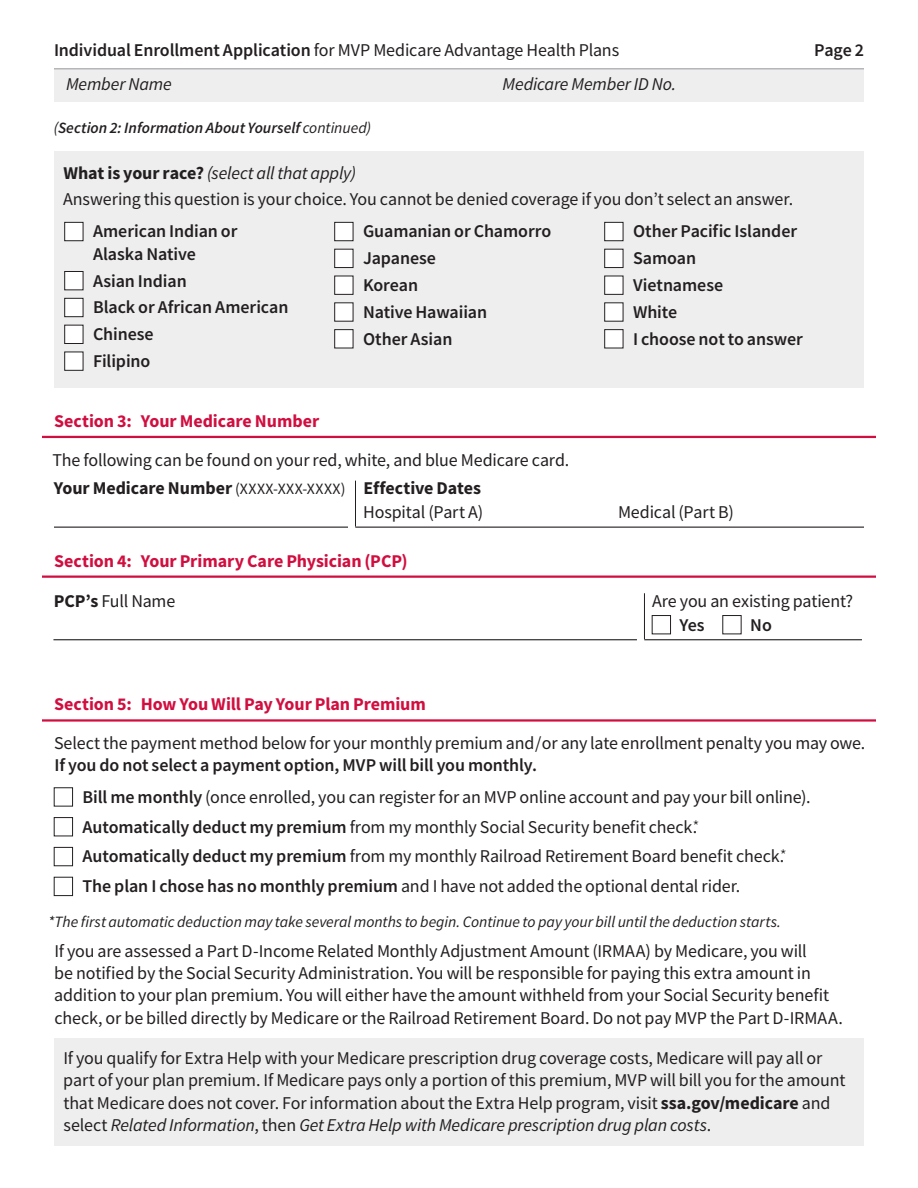
<style>
.page{position:relative;width:918px;height:1188px;background:#fff}
.page>*{position:absolute;margin:0;border:0;box-sizing:border-box;transform-origin:0 0}
.Form_Body{font:18px/22.4px "Source Sans Pro";letter-spacing:-.01em;color:#231f20}
.Form_Body-2{font:600 18px/22.4px "Source Sans Pro";letter-spacing:-.005em;color:#231f20}
.Section_Heading{font:700 18px "Source Sans Pro";letter-spacing:-.005em;color:#d10e40}
.Cell_Label{font:18px "Source Sans Pro";letter-spacing:-.01em;color:#231f20}
.Form_Body-3{font:italic 18px "Source Sans Pro";letter-spacing:-.01em;color:#231f20}
.Cell_Label-2{font:700 18px "Source Sans Pro";letter-spacing:-.005em;color:#231f20}
.Form_Body-4{font:italic 15.75px "Source Sans Pro";letter-spacing:-.005em;color:#231f20}
.Form_Body-5{font:italic 600 15.75px "Source Sans Pro";color:#231f20}
.s1{font-weight:600}
.s2{font-weight:400}
.s3{font-weight:700;font-style:normal}
.s4{font-weight:400;font-size:15.75px}
.s5{font-weight:700}
.s6{font-weight:300}
.s7{font-style:italic}
</style>
<div class="page">
<div style="left:54px;top:151px;width:810px;height:237px;background:#eeeeef"></div>
<div style="left:65px;top:222px;width:18px;height:19px;background:#fff"></div>
<div style="left:64px;top:222px;width:19px;height:19px;border:1px solid #231f20"></div>
<div style="left:65px;top:271px;width:18px;height:19px;background:#fff"></div>
<div style="left:64px;top:271px;width:19px;height:19px;border:1px solid #231f20"></div>
<div style="left:65px;top:298px;width:18px;height:19px;background:#fff"></div>
<div style="left:64px;top:298px;width:19px;height:19px;border:1px solid #231f20"></div>
<div style="left:65px;top:325px;width:18px;height:19px;background:#fff"></div>
<div style="left:64px;top:325px;width:19px;height:19px;border:1px solid #231f20"></div>
<div style="left:65px;top:352px;width:18px;height:18px;background:#fff"></div>
<div style="left:64px;top:352px;width:19px;height:19px;border:1px solid #231f20"></div>
<div style="left:335px;top:222px;width:18px;height:19px;background:#fff"></div>
<div style="left:334px;top:222px;width:19px;height:19px;border:1px solid #231f20"></div>
<div style="left:335px;top:249px;width:18px;height:19px;background:#fff"></div>
<div style="left:334px;top:249px;width:19px;height:19px;border:1px solid #231f20"></div>
<div style="left:335px;top:276px;width:18px;height:18px;background:#fff"></div>
<div style="left:334px;top:276px;width:19px;height:19px;border:1px solid #231f20"></div>
<div style="left:335px;top:303px;width:18px;height:18px;background:#fff"></div>
<div style="left:335px;top:330px;width:18px;height:18px;background:#fff"></div>
<div style="left:334px;top:329px;width:19px;height:19px;border:1px solid #231f20"></div>
<div style="left:605px;top:222px;width:18px;height:19px;background:#fff"></div>
<div style="left:604px;top:222px;width:19px;height:19px;border:1px solid #231f20"></div>
<div style="left:605px;top:249px;width:18px;height:19px;background:#fff"></div>
<div style="left:604px;top:249px;width:19px;height:19px;border:1px solid #231f20"></div>
<div style="left:605px;top:276px;width:18px;height:18px;background:#fff"></div>
<div style="left:604px;top:276px;width:19px;height:19px;border:1px solid #231f20"></div>
<div style="left:605px;top:303px;width:18px;height:18px;background:#fff"></div>
<div style="left:605px;top:330px;width:18px;height:18px;background:#fff"></div>
<div style="left:604px;top:329px;width:19px;height:19px;border:1px solid #231f20"></div>
<hr style="left:42px;top:436px;width:834px;height:2px;background:#d10e40">
<hr style="left:42px;top:576px;width:834px;height:2px;background:#d10e40">
<hr style="left:42px;top:719px;width:834px;height:3px;background:#d10e40">
<div style="left:54px;top:1038px;width:810px;height:108px;background:#eeeeef"></div>
<hr style="left:355px;top:527px;width:509px;height:1px;background:#231f20">
<hr style="left:355px;top:481px;width:1px;height:46px;background:#231f20">
<hr style="left:54px;top:527px;width:294px;height:1px;background:#231f20">
<div style="left:54px;top:788px;width:19px;height:18px;border:1px solid #231f20"></div>
<div style="left:54px;top:817px;width:19px;height:19px;border:1px solid #231f20"></div>
<div style="left:54px;top:847px;width:19px;height:19px;border:1px solid #231f20"></div>
<div style="left:54px;top:877px;width:19px;height:19px;border:1px solid #231f20"></div>
<div style="left:54px;top:69px;width:810px;height:33px;background:#eeeeef"></div>
<hr style="left:54px;top:68px;width:810px;height:1px;background:#939598">
<hr style="left:644px;top:639px;width:218px;height:1px;background:#231f20">
<hr style="left:644px;top:593px;width:1px;height:46px;background:#231f20">
<hr style="left:53px;top:639px;width:584px;height:1px;background:#231f20">
<div style="left:652px;top:615px;width:19px;height:19px;border:1px solid #231f20"></div>
<div style="left:723px;top:615px;width:18px;height:19px;border:1px solid #231f20"></div>
<p class="Form_Body" style="left:54px;top:38px;width:567px"><span class="s1">Individual Enrollment Application</span> for MVP Medicare Advantage Health Plans</p>
<p class="Form_Body-2" style="left:814px;top:38px;width:51px">Page 2</p>
<p class="Form_Body-3" style="left:66px;top:72px;width:107px">Member Name</p>
<p class="Form_Body-3" style="left:502px;top:72px;width:175px">Medicare Member ID No.</p>
<p class="Form_Body-5" style="left:54px;top:117px;width:319px"><span class="s2">(</span>Section 2: Information About Yourself <span class="s2">continued)</span></p>
<p class="Form_Body-3" style="left:64px;top:162px;width:294px"><span class="s3">What is your race?</span> (select all that apply)</p>
<p class="Form_Body" style="left:63px;top:187px;width:732px">Answering this question is your choice. You cannot be denied coverage if you don’t select an answer.</p>
<p class="Form_Body-2" style="left:93px;top:220px;width:146px">American Indian or<br>Alaska Native</p>
<p class="Form_Body-2" style="left:93px;top:269px;width:95px">Asian Indian</p>
<p class="Form_Body-2" style="left:93px;top:296px;width:197px">Black or African American</p>
<p class="Form_Body-2" style="left:93px;top:323px;width:62px">Chinese</p>
<p class="Form_Body-2" style="left:93px;top:350px;width:59px">Filipino</p>
<p class="Form_Body-2" style="left:633px;top:220px;width:166px">Other Pacific Islander</p>
<p class="Form_Body-2" style="left:633px;top:247px;width:65px">Samoan</p>
<p class="Form_Body-2" style="left:633px;top:274px;width:92px">Vietnamese</p>
<p class="Form_Body-2" style="left:633px;top:301px;width:46px">White</p>
<p class="Form_Body-2" style="left:633px;top:327px;width:171px">I choose not to answer</p>
<p class="Form_Body-2" style="left:363px;top:220px;width:190px">Guamanian or Chamorro</p>
<p class="Form_Body-2" style="left:363px;top:247px;width:75px">Japanese</p>
<p class="Form_Body-2" style="left:363px;top:274px;width:57px">Korean</p>
<p class="Form_Body-2" style="left:363px;top:301px;width:126px">Native Hawaiian</p>
<p class="Form_Body-2" style="left:363px;top:327px;width:91px">Other Asian</p>
<p class="Section_Heading" style="left:54px;top:409px;width:267px">Section 3: Your Medicare Number</p>
<p class="Form_Body" style="left:52px;top:448px;width:519px">The following can be found on your red, white, and blue Medicare card.</p>
<p class="Cell_Label-2" style="left:54px;top:476px;width:293px">Your Medicare Number <span class="s4">(XXXX-XXX-XXXX)</span></p>
<p class="Cell_Label-2" style="left:363px;top:476px;width:119px">Effective Dates</p>
<p class="Cell_Label" style="left:363px;top:500px;width:122px">Hospital (Part A)</p>
<p class="Cell_Label" style="left:618px;top:500px;width:117px">Medical (Part B)</p>
<p class="Section_Heading" style="left:54px;top:548px;width:355px">Section 4: Your Primary Care Physician (PCP)</p>
<p class="Cell_Label" style="left:54px;top:589px;width:123px"><span class="s5">PCP’s</span> Full Name</p>
<p class="Cell_Label" style="left:652px;top:589px;width:203px">Are you an existing patient?</p>
<p class="Form_Body-2" style="left:680px;top:613px;width:27px">Yes</p>
<p class="Form_Body-2" style="left:750px;top:613px;width:23px">No</p>
<p class="Section_Heading" style="left:54px;top:692px;width:373px">Section 5: How You Will Pay Your Plan Premium</p>
<p class="Form_Body" style="left:54px;top:732px;width:813px">Select the payment method below for your monthly premium and/or any late enrollment penalty you may owe.<br><span class="s1">If you do not select a payment option, MVP will bill you monthly.</span></p>
<p class="Form_Body" style="left:83px;top:786px;width:730px"><span class="s1">Bill me monthly</span> (once enrolled, you can register for an MVP online account and pay your bill online).</p>
<p class="Form_Body" style="left:83px;top:815px;width:619px"><span class="s1">Automatically deduct my premium</span> from my monthly Social Security benefit check.<span class="s6">*</span></p>
<p class="Form_Body" style="left:83px;top:845px;width:706px"><span class="s1">Automatically deduct my premium</span> from my monthly Railroad Retirement Board benefit check.<span class="s6">*</span></p>
<p class="Form_Body" style="left:83px;top:875px;width:659px"><span class="s1">The plan I chose has no monthly premium</span> and I have not added the optional dental rider.</p>
<p class="Form_Body-4" style="left:48px;top:912px;width:734px">*The first automatic deduction may take several months to begin. Continue to pay your bill until the deduction starts.</p>
<p class="Form_Body" style="left:54px;top:939px;width:790px">If you are assessed a Part D-Income Related Monthly Adjustment Amount (IRMAA) by Medicare, you will<br>be notified by the Social Security Administration. You will be responsible for paying this extra amount in addition to your plan premium. You will either have the amount withheld from your Social Security benefit check, or be billed directly by Medicare or the Railroad Retirement Board. Do not pay MVP the Part D-IRMAA.</p>
<p class="Form_Body" style="left:63px;top:1047px;width:784px">If you qualify for Extra Help with your Medicare prescription drug coverage costs, Medicare will pay all or part of your plan premium. If Medicare pays only a portion of this premium, MVP will bill you for the amount that Medicare does not cover. For information about the Extra Help program, visit <span class="s5">ssa.gov/medicare</span> and select <span class="s7">Related Information</span>, then <span class="s7">Get Extra Help with Medicare prescription drug plan costs</span>.</p>
</div>
